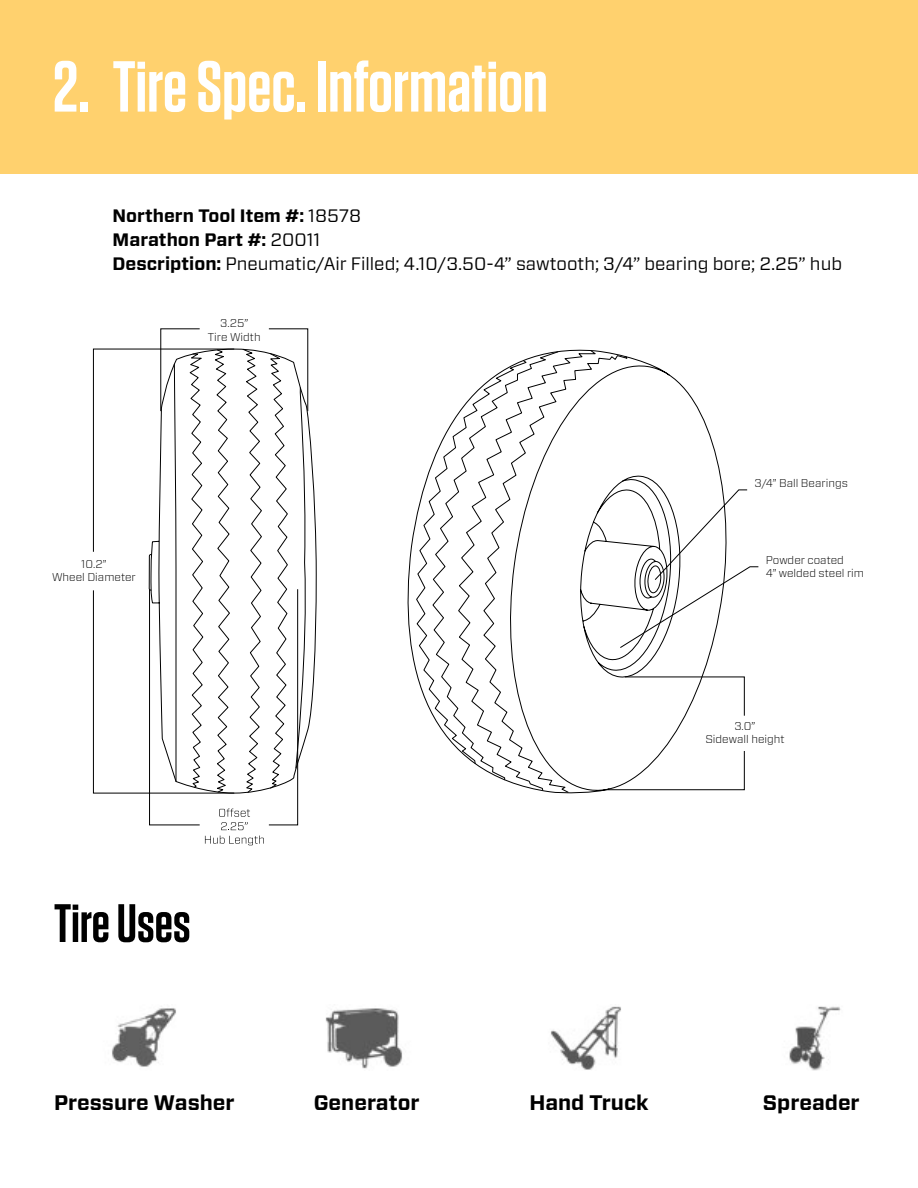
<style>
.page{position:relative;width:918px;height:1188px;background:#fff}
.page>*{position:absolute;margin:0;border:0;box-sizing:border-box;transform-origin:0 0}
.t1{font:600 72px "Tungsten";color:#fff}
.t2{font:600 54px "Tungsten";color:#000}
.t3{font:700 21px "Forza";color:#000}
.t4{font:18px/24px "Forza";color:#000}
.t5{font:300 11.25px/13.5px "Forza";color:#000;text-align:center}
.s1{font-weight:700}
</style>
<div class="page">
<div style="left:0;top:0;width:918px;height:174px;background:#ffd16e"></div>
<img style="left:112px;top:1006px;width:64px;height:61px">
<img style="left:325px;top:1008px;width:78px;height:61px">
<img style="left:550px;top:1006px;width:71px;height:64px">
<img style="left:789px;top:1006px;width:52px;height:65px">
<svg style="left:407px;top:349px;width:330px;height:445px"></svg>
<svg style="left:416px;top:350px;width:212px;height:443px"></svg>
<svg style="left:298px;top:349px;width:19px;height:445px"></svg>
<svg style="left:248px;top:411px;width:60px;height:382px"></svg>
<svg style="left:160px;top:329px;width:148px;height:82px"></svg>
<svg style="left:205px;top:836px;width:59px;height:9px"></svg>
<svg style="left:149px;top:554px;width:149px;height:276px"></svg>
<svg style="left:93px;top:349px;width:142px;height:444px"></svg>
<svg style="left:603px;top:677px;width:142px;height:113px"></svg>
<svg style="left:620px;top:490px;width:139px;height:158px"></svg>
<h1 class="t1" style="left:53px;top:49px;width:496px">2. Tire Spec. Information</h1>
<p class="t4" style="left:113px;top:203px;width:731px"><span class="s1">Northern Tool Item #:</span> 18578<br><span class="s1">Marathon Part #:</span> 20011<br><span class="s1">Description:</span> Pneumatic/Air Filled; 4.10/3.50-4” sawtooth; 3/4” bearing bore; 2.25” hub</p>
<p class="t5" style="left:208px;top:316px;width:54px">3.25”<br>Tire Width</p>
<p class="t5" style="left:52px;top:557px;width:85px">10.2”<br>Wheel Diameter</p>
<h2 class="t2" style="left:54px;top:895px;width:138px">Tire Uses</h2>
<p class="t5" style="left:754px;top:476px;width:95px">3/4” Ball Bearings</p>
<p class="t5" style="left:766px;top:553px;width:100px;text-align:left">Powder coated<br>4” welded steel rim</p>
<p class="t5" style="left:705px;top:719px;width:81px">3.0”<br>Sidewall height</p>
<p class="t3" style="left:54px;top:1089px;width:182px">Pressure Washer</p>
<p class="t3" style="left:314px;top:1089px;width:107px">Generator</p>
<p class="t3" style="left:529px;top:1089px;width:121px">Hand Truck</p>
<p class="t3" style="left:763px;top:1089px;width:98px">Spreader</p>
</div>
